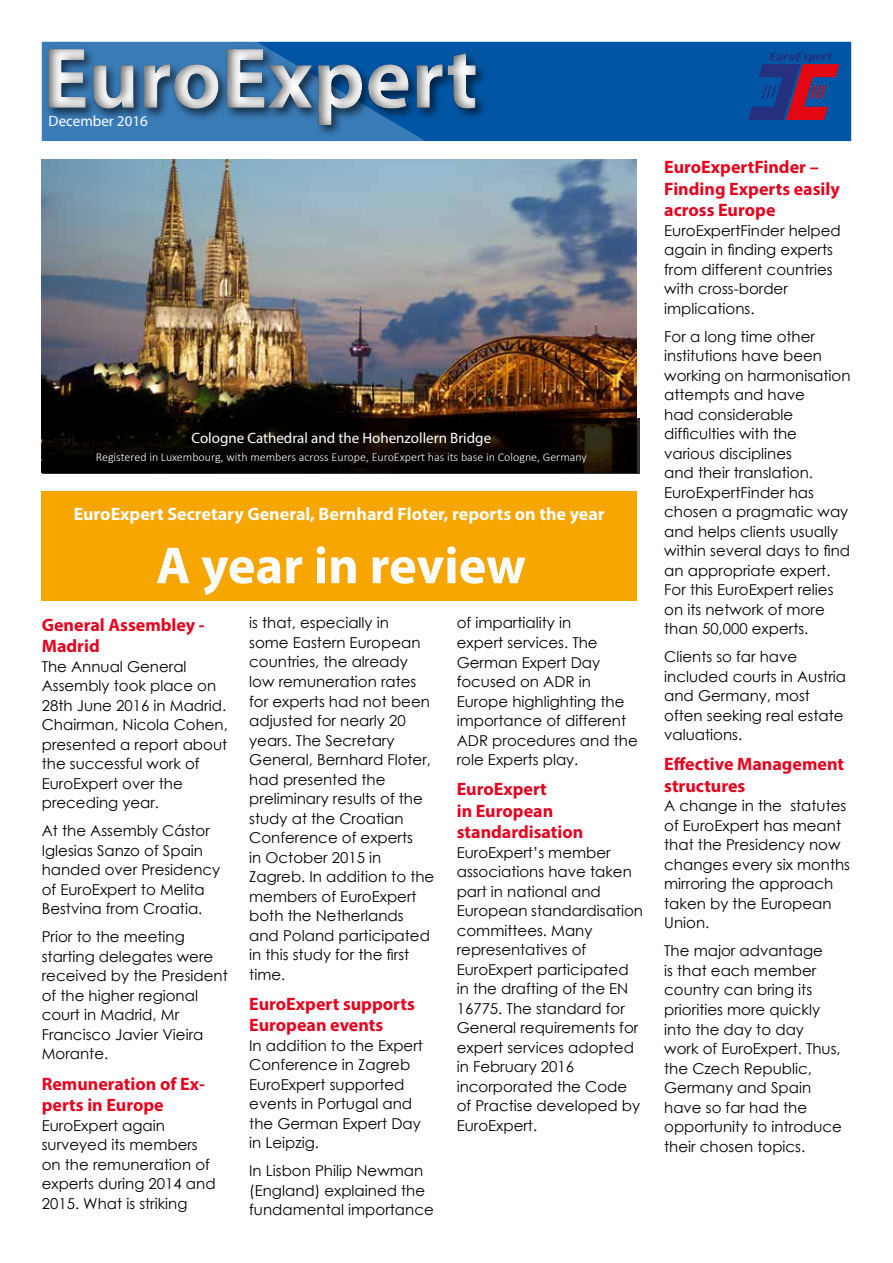
<style>
.page{position:relative;width:893px;height:1263px;background:#fff}
.page>*{position:absolute;margin:0;border:0;box-sizing:border-box;transform-origin:0 0}
.t1{font:700 87px "Myriad Pro";color:#fff}
.t2{font:700 52.5px "Myriad Pro";color:#fff}
.t3{font:700 18px/21.6px "Myriad Pro";color:#e30520}
.t4{font:700 18px "Myriad Pro";color:#fff}
.t5{font:15px/19.5px "Century Gothic";color:#000}
.t6{font:15px "Myriad Pro";color:#fff}
.t7{font:300 12px "Calibri";color:#fff}
</style>
<div class="page">
<div style="left:42px;top:42px;width:809px;height:99px;background:#0056a4"></div>
<svg style="left:41px;top:137px;width:410px;height:198px"></svg>
<svg style="left:748px;top:52px;width:91px;height:68px"></svg>
<div style="left:28px;top:21px;width:562px;height:116px;background:#000;opacity:.6"></div>
<img style="left:42px;top:159px;width:595px;height:314px">
<div style="left:42px;top:491px;width:595px;height:109px;background:#f7a600"></div>
<div style="left:43px;top:419px;width:597px;height:55px;background:#000"></div>
<h1 class="t1" style="left:43px;top:22px;width:437px">EuroExpert</h1>
<p class="t6" style="left:49px;top:112px;width:101px">December 2016</p>
<p class="t6" style="left:192px;top:428px;width:301px">Cologne Cathedral and the Hohenzollern Bridge</p>
<p class="t7" style="left:96px;top:450px;width:492px">Registered in Luxembourg, with members across Europe, EuroExpert has its base in Cologne, Germany</p>
<p class="t4" style="left:74px;top:502px;width:532px">EuroExpert Secretary General, Bernhard Floter, reports on the year</p>
<h2 class="t2" style="left:156px;top:531px;width:371px">A year in review</h2>
<p class="t3" style="left:42px;top:613px;width:164px">General Assembley -<br>Madrid</p>
<p class="t5" style="left:42px;top:656px;width:188px">The Annual General<br>Assembly took place on<br>28th June 2016 in Madrid.<br>Chairman, Nicola Cohen, presented a report about the successful work of<br>EuroExpert over the preceding year.</p>
<p class="t5" style="left:42px;top:821px;width:180px">At the Assembly Cástor<br>Iglesias Sanzo of Spain handed over Presidency of EuroExpert to Melita<br>Bestvina from Croatia.</p>
<p class="t5" style="left:42px;top:927px;width:187px">Prior to the meeting starting delegates were received by the President of the higher regional court in Madrid, Mr<br>Francisco Javier Vieira<br>Morante.</p>
<p class="t3" style="left:42px;top:1072px;width:165px">Remuneration of Ex&shy;perts in Europe</p>
<p class="t5" style="left:42px;top:1115px;width:175px">EuroExpert again surveyed its members on the remuneration of experts during 2014 and<br>2015. What is striking</p>
<p class="t5" style="left:249px;top:613px;width:187px">is that, especially in<br>some Eastern European countries, the already low remuneration rates for experts had not been adjusted for nearly 20 years. The Secretary<br>General, Bernhard Floter, had presented the preliminary results of the study at the Croatian<br>Conference of experts<br>in October 2015 in<br>Zagreb. In addition to the members of EuroExpert both the Netherlands and Poland participated in this study for the first time.</p>
<p class="t3" style="left:249px;top:992px;width:167px">EuroExpert supports<br>European events</p>
<p class="t5" style="left:249px;top:1035px;width:175px">In addition to the Expert<br>Conference in Zagreb<br>EuroExpert supported events in Portugal and the German Expert Day in Leipzig.</p>
<p class="t5" style="left:249px;top:1161px;width:186px">In Lisbon Philip Newman (England) explained the fundamental importance</p>
<p class="t5" style="left:457px;top:613px;width:182px">of impartiality in<br>expert services. The<br>German Expert Day focused on ADR in<br>Europe highlighting the importance of different<br>ADR procedures and the role Experts play.</p>
<p class="t3" style="left:457px;top:778px;width:128px">EuroExpert<br>in European standardisation</p>
<p class="t5" style="left:457px;top:842px;width:188px">EuroExpert’s member associations have taken part in national and<br>European standardisation committees. Many representatives of<br>EuroExpert participated in the drafting of the EN<br>16775. The standard for<br>General requirements for expert services adopted in February 2016 incorporated the Code of Practise developed by<br>EuroExpert.</p>
<p class="t3" style="left:664px;top:155px;width:177px">EuroExpertFinder –<br>Finding Experts easily across Europe</p>
<p class="t5" style="left:664px;top:220px;width:178px">EuroExpertFinder helped again in finding experts from different countries with cross-border implications.</p>
<p class="t5" style="left:664px;top:326px;width:188px">For a long time other institutions have been working on harmonisation attempts and have<br>had considerable difficulties with the various disciplines<br>and their translation.<br>EuroExpertFinder has chosen a pragmatic way and helps clients usually within several days to find an appropriate expert.<br>For this EuroExpert relies on its network of more than 50,000 experts.</p>
<p class="t5" style="left:664px;top:647px;width:183px">Clients so far have included courts in Austria and Germany, most often seeking real estate valuations.</p>
<p class="t3" style="left:664px;top:753px;width:181px">Effective Management structures</p>
<p class="t5" style="left:664px;top:796px;width:187px">A change in the statutes of EuroExpert has meant that the Presidency now changes every six months mirroring the approach taken by the European<br>Union.</p>
<p class="t5" style="left:664px;top:941px;width:179px">The major advantage<br>is that each member country can bring its priorities more quickly into the day to day work of EuroExpert. Thus, the Czech Republic,<br>Germany and Spain have so far had the opportunity to introduce their chosen topics.</p>
</div>
